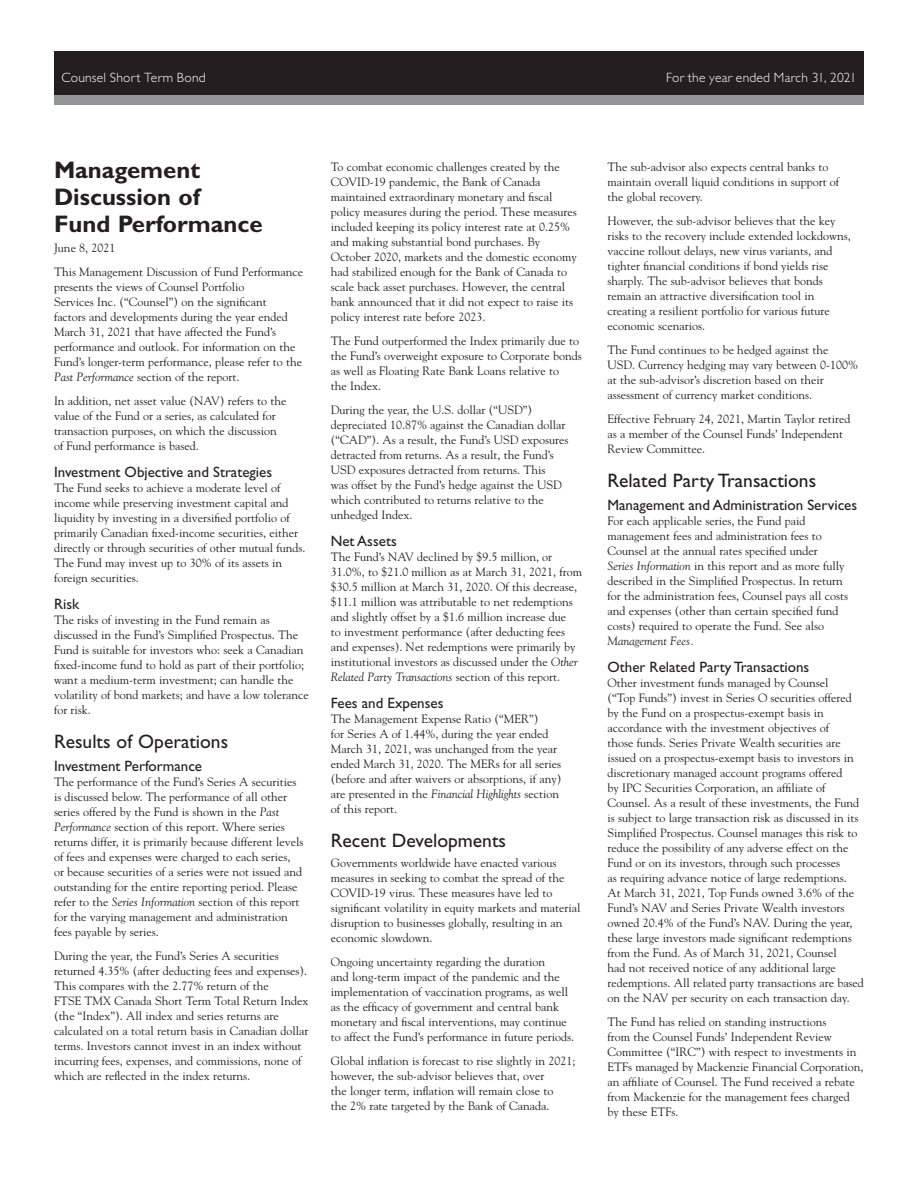
<style>
.page{position:relative;width:918px;height:1188px;background:#fff}
.page>*{position:absolute;margin:0;border:0;box-sizing:border-box;transform-origin:0 0}
.Head_with_date{font:700 24px/27px "Gill Sans Std";color:#231f20}
.Subhead_Bold{font:19.5px "Gill Sans Std";color:#231f20}
._2nd_Subhead{font:15px "Gill Sans Std";color:#231f20}
.t1{font:300 13.5px "Gill Sans Std";letter-spacing:.015em;color:#fff}
.Body_Copy{font:12px/15px "Goudy Std";color:#231f20}
.s1{font-style:italic}
</style>
<div class="page">
<div style="left:54px;top:51px;width:810px;height:52px;background:#231f20"></div>
<div style="left:54px;top:95px;width:810px;height:10px;background:#939598"></div>
<p class="t1" style="left:62px;top:70px;width:146px">Counsel Short Term Bond</p>
<p class="t1" style="left:666px;top:70px;width:192px">For the year ended March 31, 2021</p>
<p class="Head_with_date" style="left:54px;top:157px;width:210px">Management<br>Discussion of<br>Fund Performance</p>
<p class="Body_Copy" style="left:54px;top:240px;width:63px">June 8, 2021</p>
<p class="Body_Copy" style="left:54px;top:264px;width:251px">This Management Discussion of Fund Performance presents the views of Counsel Portfolio<br>Services Inc. (“Counsel”) on the significant<br>factors and developments during the year ended March 31, 2021 that have affected the Fund’s performance and outlook. For information on the Fund’s longer-term performance, please refer to the <span class="s1">Past Performance</span> section of the report.</p>
<p class="Body_Copy" style="left:54px;top:393px;width:234px">In addition, net asset value (NAV) refers to the value of the Fund or a series, as calculated for transaction purposes, on which the discussion of Fund performance is based.</p>
<p class="_2nd_Subhead" style="left:54px;top:463px;width:220px">Investment Objective and Strategies</p>
<p class="Body_Copy" style="left:54px;top:480px;width:253px">The Fund seeks to achieve a moderate level of income while preserving investment capital and liquidity by investing in a diversified portfolio of primarily Canadian fixed-income securities, either directly or through securities of other mutual funds.<br>The Fund may invest up to 30% of its assets in foreign securities.</p>
<p class="_2nd_Subhead" style="left:54px;top:595px;width:27px">Risk</p>
<p class="Body_Copy" style="left:54px;top:612px;width:256px">The risks of investing in the Fund remain as discussed in the Fund’s Simplified Prospectus. The Fund is suitable for investors who: seek a Canadian fixed-income fund to hold as part of their portfolio; want a medium-term investment; can handle the volatility of bond markets; and have a low tolerance for risk.</p>
<p class="Subhead_Bold" style="left:54px;top:730px;width:176px">Results of Operations</p>
<p class="_2nd_Subhead" style="left:54px;top:757px;width:150px">Investment Performance</p>
<p class="Body_Copy" style="left:54px;top:774px;width:251px">The performance of the Fund’s Series A securities is discussed below. The performance of all other series offered by the Fund is shown in the <span class="s1">Past Performance</span> section of this report. Where series returns differ, it is primarily because different levels of fees and expenses were charged to each series, or because securities of a series were not issued and outstanding for the entire reporting period. Please refer to the <span class="s1">Series Information</span> section of this report for the varying management and administration fees payable by series.</p>
<p class="Body_Copy" style="left:54px;top:948px;width:256px">During the year, the Fund’s Series A securities returned 4.35% (after deducting fees and expenses).<br>This compares with the 2.77% return of the<br>FTSE TMX Canada Short Term Total Return Index (the “Index”). All index and series returns are calculated on a total return basis in Canadian dollar terms. Investors cannot invest in an index without incurring fees, expenses, and commissions, none of which are reflected in the index returns.</p>
<p class="Body_Copy" style="left:331px;top:159px;width:248px">To combat economic challenges created by the COVID-19 pandemic, the Bank of Canada maintained extraordinary monetary and fiscal policy measures during the period. These measures included keeping its policy interest rate at 0.25% and making substantial bond purchases. By October 2020, markets and the domestic economy had stabilized enough for the Bank of Canada to scale back asset purchases. However, the central bank announced that it did not expect to raise its policy interest rate before 2023.</p>
<p class="Body_Copy" style="left:331px;top:333px;width:253px">The Fund outperformed the Index primarily due to the Fund’s overweight exposure to Corporate bonds as well as Floating Rate Bank Loans relative to<br>the Index.</p>
<p class="Body_Copy" style="left:331px;top:402px;width:239px">During the year, the U.S. dollar (“USD”) depreciated 10.87% against the Canadian dollar (“CAD”). As a result, the Fund’s USD exposures detracted from returns. As a result, the Fund’s USD exposures detracted from returns. This<br>was offset by the Fund’s hedge against the USD which contributed to returns relative to the unhedged Index.</p>
<p class="_2nd_Subhead" style="left:331px;top:532px;width:68px">Net Assets</p>
<p class="Body_Copy" style="left:331px;top:549px;width:253px">The Fund’s NAV declined by $9.5 million, or 31.0%, to $21.0 million as at March 31, 2021, from $30.5 million at March 31, 2020. Of this decrease, $11.1 million was attributable to net redemptions and slightly offset by a $1.6 million increase due<br>to investment performance (after deducting fees and expenses). Net redemptions were primarily by institutional investors as discussed under the <span class="s1">Other Related Party Transactions</span> section of this report.</p>
<p class="_2nd_Subhead" style="left:331px;top:694px;width:114px">Fees and Expenses</p>
<p class="Body_Copy" style="left:331px;top:711px;width:232px">The Management Expense Ratio (“MER”)<br>for Series A of 1.44%, during the year ended March 31, 2021, was unchanged from the year ended March 31, 2020. The MERs for all series (before and after waivers or absorptions, if any) are presented in the <span class="s1">Financial Highlights</span> section of this report.</p>
<p class="Subhead_Bold" style="left:331px;top:829px;width:177px">Recent Developments</p>
<p class="Body_Copy" style="left:331px;top:855px;width:251px">Governments worldwide have enacted various measures in seeking to combat the spread of the COVID-19 virus. These measures have led to significant volatility in equity markets and material disruption to businesses globally, resulting in an economic slowdown.</p>
<p class="Body_Copy" style="left:331px;top:954px;width:245px">Ongoing uncertainty regarding the duration<br>and long-term impact of the pandemic and the implementation of vaccination programs, as well as the efficacy of government and central bank monetary and fiscal interventions, may continue to affect the Fund’s performance in future periods.</p>
<p class="Body_Copy" style="left:331px;top:1053px;width:246px">Global inflation is forecast to rise slightly in 2021; however, the sub-advisor believes that, over<br>the longer term, inflation will remain close to<br>the 2% rate targeted by the Bank of Canada.</p>
<p class="Body_Copy" style="left:608px;top:159px;width:233px">The sub-advisor also expects central banks to maintain overall liquid conditions in support of the global recovery.</p>
<p class="Body_Copy" style="left:608px;top:213px;width:245px">However, the sub-advisor believes that the key risks to the recovery include extended lockdowns, vaccine rollout delays, new virus variants, and tighter financial conditions if bond yields rise sharply. The sub-advisor believes that bonds remain an attractive diversification tool in creating a resilient portfolio for various future economic scenarios.</p>
<p class="Body_Copy" style="left:608px;top:342px;width:252px">The Fund continues to be hedged against the USD. Currency hedging may vary between 0-100% at the sub-advisor’s discretion based on their assessment of currency market conditions.</p>
<p class="Body_Copy" style="left:608px;top:411px;width:245px">Effective February 24, 2021, Martin Taylor retired as a member of the Counsel Funds’ Independent<br>Review Committee.</p>
<p class="Subhead_Bold" style="left:608px;top:470px;width:210px">Related Party Transactions</p>
<p class="_2nd_Subhead" style="left:608px;top:496px;width:251px">Management and Administration Services</p>
<p class="Body_Copy" style="left:608px;top:513px;width:242px">For each applicable series, the Fund paid management fees and administration fees to Counsel at the annual rates specified under<br><span class="s1">Series Information</span> in this report and as more fully described in the Simplified Prospectus. In return for the administration fees, Counsel pays all costs and expenses (other than certain specified fund costs) required to operate the Fund. See also <span class="s1">Management Fees.</span></p>
<p class="_2nd_Subhead" style="left:608px;top:658px;width:203px">Other Related Party Transactions</p>
<p class="Body_Copy" style="left:608px;top:675px;width:258px">Other investment funds managed by Counsel<br>(“Top Funds”) invest in Series O securities offered by the Fund on a prospectus-exempt basis in accordance with the investment objectives of<br>those funds. Series Private Wealth securities are issued on a prospectus-exempt basis to investors in discretionary managed account programs offered<br>by IPC Securities Corporation, an affiliate of Counsel. As a result of these investments, the Fund is subject to large transaction risk as discussed in its Simplified Prospectus. Counsel manages this risk to reduce the possibility of any adverse effect on the Fund or on its investors, through such processes<br>as requiring advance notice of large redemptions.<br>At March 31, 2021, Top Funds owned 3.6% of the Fund’s NAV and Series Private Wealth investors owned 20.4% of the Fund’s NAV. During the year, these large investors made significant redemptions from the Fund. As of March 31, 2021, Counsel<br>had not received notice of any additional large redemptions. All related party transactions are based on the NAV per security on each transaction day.</p>
<p class="Body_Copy" style="left:608px;top:1014px;width:258px">The Fund has relied on standing instructions<br>from the Counsel Funds’ Independent Review Committee (“IRC”) with respect to investments in ETFs managed by Mackenzie Financial Corporation, an affiliate of Counsel. The Fund received a rebate from Mackenzie for the management fees charged by these ETFs.</p>
</div>
